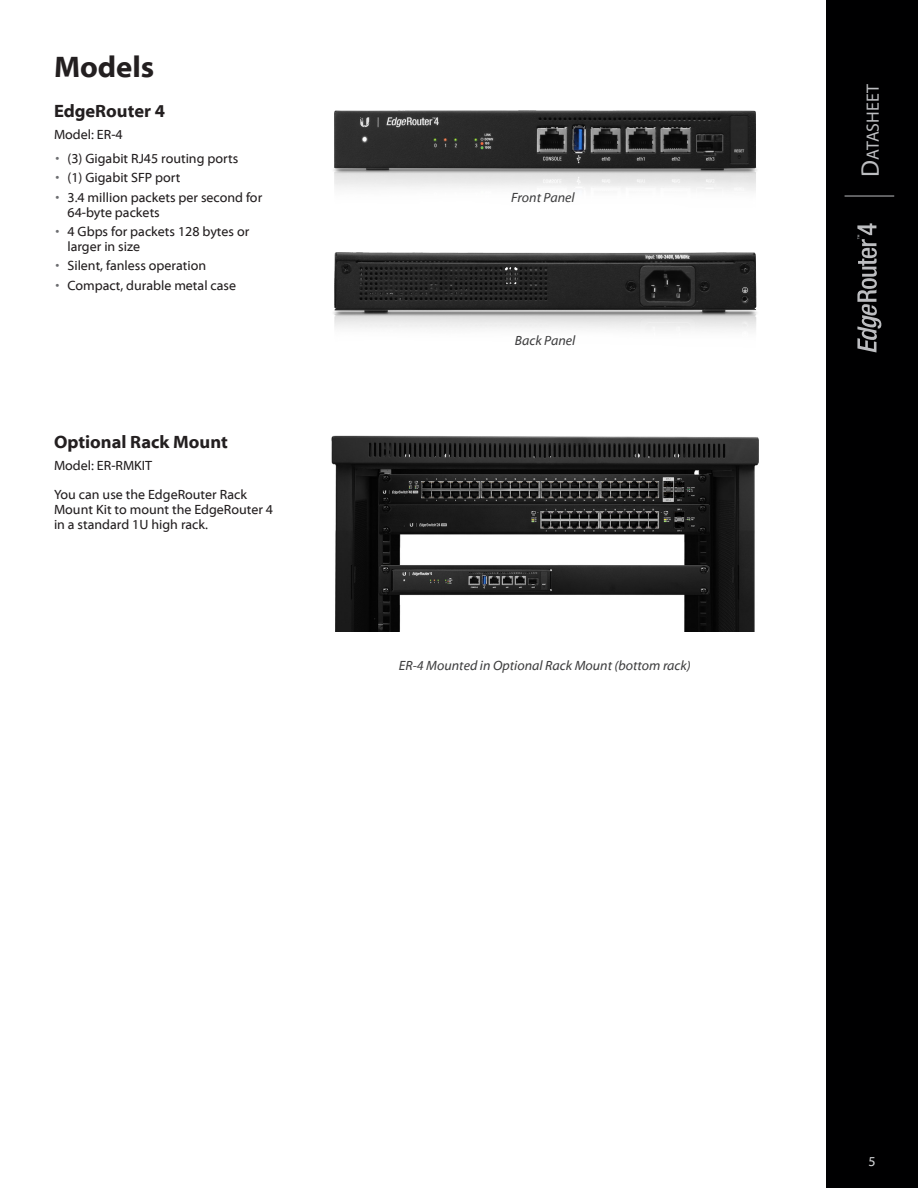
<style>
.page{position:relative;width:918px;height:1188px;background:#fff}
.page>*{position:absolute;margin:0;border:0;box-sizing:border-box;transform-origin:0 0}
.Heading_1{font:700 30px "Myriad Web Pro";color:#231f20}
.Heading_2{font:700 18px "Myriad Web Pro";color:#231f20}
.t1{font:17.85px "Myriad Pro";color:#bcbdc0}
.Body{font:13.5px/15px "Myriad Web Pro";color:#231f20}
.t2{font:italic 13.5px "Myriad Web Pro";color:#3e3e3f}
.t3{font:13.5px "Myriad Web Pro";color:#d1d2d4}
.s1{color:#6c6d70}
.s2{font-size:25.5px}
</style>
<div class="page">
<div style="left:826px;top:0;width:92px;height:1188px;background:#000001"></div>
<hr style="left:845px;top:196px;width:49px;height:1px;background:#bcbdc0">
<svg style="left:857px;top:223px;width:24px;height:129px"></svg>
<img style="left:333px;top:111px;width:424px;height:80px">
<img style="left:333px;top:253px;width:424px;height:77px">
<img style="left:331px;top:435px;width:428px;height:197px">
<p class="Heading_1" style="left:54px;top:50px;width:102px">Models</p>
<p class="Heading_2" style="left:54px;top:101px;width:113px">EdgeRouter 4</p>
<p class="Body" style="left:54px;top:127px;width:70px">Model: ER-4</p>
<p class="Body" style="left:56px;top:151px;width:184px"><span class="s1">•</span> (3) Gigabit RJ45 routing ports</p>
<p class="Body" style="left:56px;top:171px;width:126px"><span class="s1">•</span> (1) Gigabit SFP port</p>
<p class="Body" style="left:68px;top:190px;width:196px;text-indent:-12px"><span class="s1">•</span> 3.4 million packets per second for<br>64-byte packets</p>
<p class="Body" style="left:68px;top:224px;width:183px;text-indent:-12px"><span class="s1">•</span> 4 Gbps for packets 128 bytes or larger in size</p>
<p class="Body" style="left:56px;top:259px;width:152px"><span class="s1">•</span> Silent, fanless operation</p>
<p class="Body" style="left:56px;top:278px;width:182px"><span class="s1">•</span> Compact, durable metal case</p>
<p class="Heading_2" style="left:54px;top:432px;width:175px">Optional Rack Mount</p>
<p class="Body" style="left:54px;top:458px;width:100px">Model: ER-RMKIT</p>
<p class="Body" style="left:54px;top:487px;width:221px">You can use the EdgeRouter Rack<br>Mount Kit to mount the EdgeRouter 4 in a standard 1U high rack.</p>
<p class="t2" style="left:511px;top:191px;width:65px">Front Panel</p>
<p class="t2" style="left:515px;top:333px;width:62px">Back Panel</p>
<p class="t2" style="left:399px;top:658px;width:293px">ER-4 Mounted in Optional Rack Mount (bottom rack)</p>
<h3 class="t1" style="left:862px;top:177px;width:94px;rotate:-90deg"><span class="s2">D</span>atasheet</h3>
<p class="t3" style="left:869px;top:1154px;width:9px">5</p>
</div>
